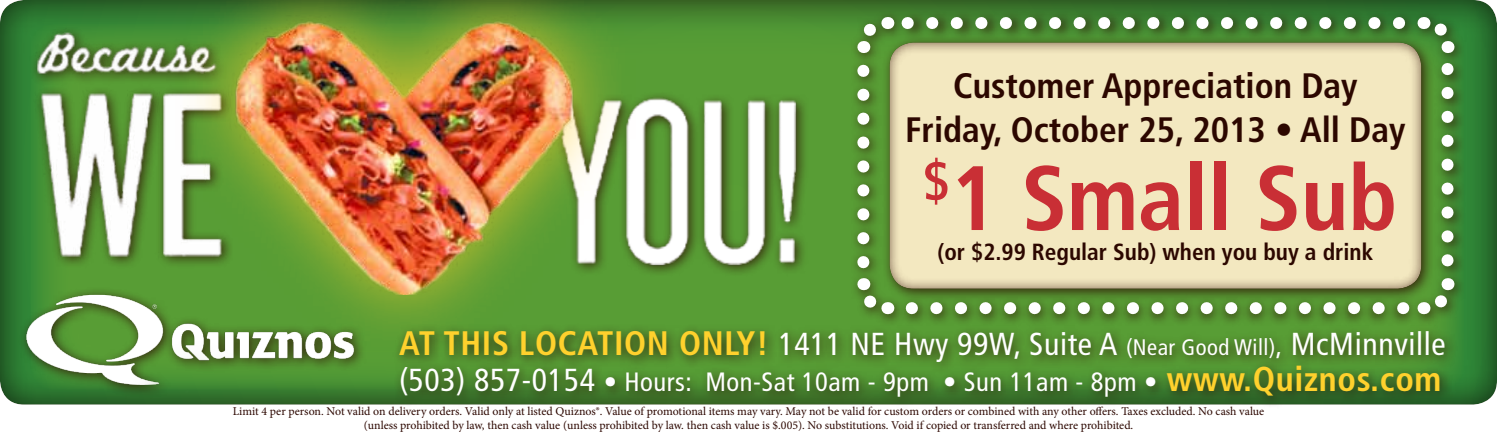
<style>
.page{position:relative;width:1497px;height:432px;background:#fff}
.page>*{position:absolute;margin:0;border:0;box-sizing:border-box;transform-origin:0 0}
.t1{font:700 condensed 91.4px "Frutiger LT Std";color:#c92f35}
.t2{font:700 condensed 35.4px/44px "Frutiger LT Std";color:#2c0700;text-align:center}
.t3{font:condensed 31.8px "Frutiger LT Std";letter-spacing:.02em;color:#fff}
.t4{font:condensed 26.6px "Frutiger LT Std";letter-spacing:.02em;color:#fff}
.t5{font:700 condensed 23.4px "Frutiger LT Std";color:#2c0700}
.t6{font:11.8px/14.2px "Minion Pro";letter-spacing:-.005em;color:#2c0700;text-align:center}
.s1{font-weight:700;font-size:34px;color:#ffd12d}
.s2{font-size:22.6px}
.s3{font-size:26.6px}
.s4{font-size:31.8px}
.s5{font-weight:700;font-size:34.6px;color:#ffd12d}
</style>
<div class="page">
<div style="left:0;top:0;width:1496px;height:406px;background:#2c0700;opacity:.75"></div>
<div style="left:30px;top:24px;width:1433px;height:366px;background:#599e35;border-radius:24px"></div>
<div style="left:392px;top:323px;width:1065px;height:87px;background:#2c0700;opacity:.75"></div>
<div style="left:18px;top:287px;width:349px;height:112px;background:#306f2c"></div>
<img style="left:18px;top:298px;width:347px;height:95px">
<img style="left:4px;top:6px;width:167px;height:292px">
<img style="left:637px;top:7px;width:192px;height:267px">
<div style="left:171px;top:0;width:466px;height:357px;background:#ffd12d;opacity:.75"></div>
<img style="left:229px;top:16px;width:358px;height:278px">
<div style="left:849px;top:10px;width:617px;height:317px;background:#2c0700;opacity:.75"></div>
<div style="left:887px;top:42px;width:534px;height:248px;background:#2c0700;opacity:.75"></div>
<svg style="left:857px;top:71px;width:12px;height:201px"></svg>
<svg style="left:911px;top:302px;width:499px;height:12px"></svg>
<svg style="left:1441px;top:59px;width:12px;height:201px;background:#8eb27f"></svg>
<svg style="left:899px;top:17px;width:499px;height:12px"></svg>
<svg style="left:853px;top:278px;width:40px;height:44px"></svg>
<svg style="left:1423px;top:278px;width:37px;height:40px"></svg>
<svg style="left:1417px;top:9px;width:40px;height:44px;background:#5e9559"></svg>
<svg style="left:849px;top:13px;width:39px;height:40px"></svg>
<h2 class="t2" style="left:905px;top:64px;width:502px">Customer Appreciation Day<br>Friday, October 25, 2013 • All Day</h2>
<h1 class="t1" style="left:922px;top:144px;width:476px"><sup>$</sup>1 Small Sub</h1>
<h3 class="t5" style="left:937px;top:238px;width:437px">(or $2.99 Regular Sub) when you buy a drink</h3>
<h3 class="t3" style="left:399px;top:325px;width:1047px"><span class="s1">At this location only!</span> 1411 NE Hwy 99W, Suite A <span class="s2">(Near Good Will)</span><span class="s3">,</span> McMinnville</h3>
<h3 class="t4" style="left:399px;top:366px;width:1043px"><span class="s4">(503) 857-0154</span> • Hours: Mon-Sat 10am - 9pm • Sun 11am - 8pm • <span class="s5">www.Quiznos.com</span></h3>
<p class="t6" style="left:233px;top:404px;width:1032px">Limit 4 per person. Not valid on delivery orders. Valid only at listed Quiznos®. Value of promotional items may vary. May not be valid for custom orders or combined with any other offers. Taxes excluded. No cash value (unless prohibited by law, then cash value (unless prohibited by law. then cash value is $.005). No substitutions. Void if copied or transferred and where prohibited.</p>
</div>
